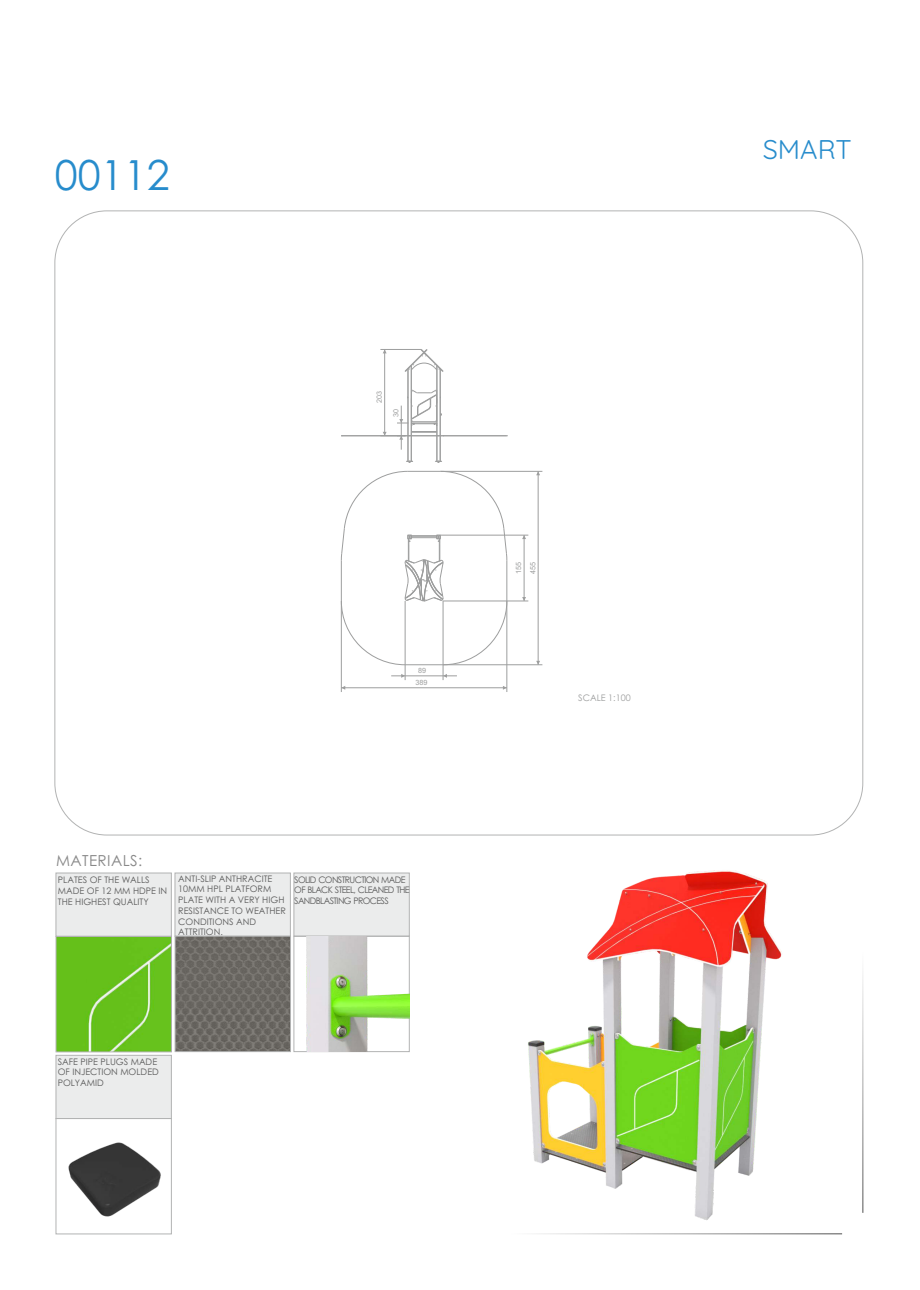
<style>
.page{position:relative;width:920px;height:1290px;background:#fff}
.page>*{position:absolute;margin:0;border:0;box-sizing:border-box;transform-origin:0 0}
.t1{font:41.4px "Century Gothic";color:#278ccc}
.t2{font:27px "Quicksand";color:#278ccc}
.t3{font:15.15px "Century Gothic";letter-spacing:.03em;color:#898989}
.t4{font:9px/10.6px "Century Gothic";color:#5b5b5b}
.t5{font:9px/10.6px "Century Gothic";letter-spacing:-.07em;color:#5b5b5b}
.t6{font:9px "Century Gothic";color:#9d9e9e}
.t7{font:7.2px "Arial";color:#9d9e9e}
</style>
<div class="page">
<div style="left:56px;top:872px;width:116px;height:65px;background:#ebecec;border:1px solid #b2b3b3"></div>
<div style="left:56px;top:1055px;width:116px;height:64px;background:#ebecec;border:1px solid #b2b3b3"></div>
<div style="left:293px;top:872px;width:117px;height:65px;background:#ebecec;border:1px solid #b2b3b3"></div>
<div style="left:175px;top:872px;width:116px;height:65px;background:#ebecec;border:1px solid #b2b3b3"></div>
<img style="left:177px;top:938px;width:112px;height:112px">
<div style="left:175px;top:936px;width:116px;height:116px;border:1px solid #b2b3b3"></div>
<img style="left:294px;top:936px;width:89px;height:115px">
<img style="left:68px;top:1142px;width:93px;height:75px">
<div style="left:56px;top:1118px;width:116px;height:116px;border:1px solid #b2b3b3"></div>
<hr style="left:507px;top:560px;width:1px;height:41px;background:#9d9e9e">
<svg style="left:341px;top:471px;width:166px;height:194px"></svg>
<hr style="left:440px;top:471px;width:102px;height:1px;background:#9d9e9e">
<hr style="left:443px;top:664px;width:99px;height:1px;background:#9d9e9e">
<hr style="left:538px;top:471px;width:1px;height:194px;background:#9d9e9e">
<hr style="left:507px;top:601px;width:1px;height:91px;background:#9d9e9e">
<hr style="left:341px;top:601px;width:1px;height:91px;background:#9d9e9e">
<hr style="left:341px;top:687px;width:166px;height:1px;background:#9d9e9e">
<hr style="left:405px;top:601px;width:1px;height:79px;background:#9d9e9e">
<hr style="left:443px;top:601px;width:1px;height:79px;background:#9d9e9e">
<svg style="left:391px;top:674px;width:14px;height:4px"></svg>
<hr style="left:405px;top:676px;width:38px;height:1px;background:#9d9e9e">
<svg style="left:443px;top:674px;width:14px;height:4px"></svg>
<hr style="left:440px;top:535px;width:88px;height:1px;background:#9d9e9e">
<hr style="left:443px;top:601px;width:85px;height:1px;background:#9d9e9e">
<hr style="left:524px;top:535px;width:1px;height:66px;background:#9d9e9e">
<hr style="left:341px;top:435px;width:64px;height:1px;background:#9d9e9e">
<hr style="left:443px;top:435px;width:64px;height:1px;background:#9d9e9e">
<svg style="left:405px;top:349px;width:39px;height:23px"></svg>
<hr style="left:437px;top:366px;width:1px;height:70px;background:#9d9e9e">
<hr style="left:440px;top:369px;width:1px;height:67px;background:#9d9e9e">
<hr style="left:408px;top:369px;width:1px;height:67px;background:#9d9e9e">
<hr style="left:411px;top:366px;width:1px;height:70px;background:#9d9e9e">
<hr style="left:380px;top:349px;width:41px;height:1px;background:#9d9e9e">
<hr style="left:384px;top:349px;width:1px;height:87px;background:#9d9e9e">
<svg style="left:380px;top:390px;width:64px;height:73px"></svg>
<img style="left:58px;top:938px;width:112px;height:112px">
<div style="left:56px;top:936px;width:116px;height:116px;border:1px solid #b2b3b3"></div>
<img style="left:383px;top:870px;width:481px;height:365px">
<h1 class="t1" style="left:55px;top:159px;width:116px">00112</h1>
<h3 class="t3" style="left:56px;top:855px;width:88px">MATERIALS:</h3>
<p class="t7" style="left:377px;top:403px;width:14px;rotate:-90deg">203</p>
<p class="t7" style="left:393px;top:417px;width:10px;rotate:-90deg">30</p>
<p class="t7" style="left:418px;top:668px;width:10px">89</p>
<p class="t7" style="left:415px;top:680px;width:14px">389</p>
<p class="t4" style="left:178px;top:874px;width:109px">ANTI-SLIP ANTHRACITE<br>10MM HPL PLATFORM<br>PLATE WITH A VERY HIGH<br>RESISTANCE TO WEATHER<br>CONDITIONS AND<br>ATTRITION.</p>
<p class="t4" style="left:58px;top:875px;width:111px">PLATES OF THE WALLS<br>MADE OF 12 MM HDPE IN<br>THE HIGHEST QUALITY</p>
<p class="t5" style="left:294px;top:875px;width:117px">SOLID CONSTRUCTION MADE<br>OF BLACK STEEL, CLEANED THE<br>SANDBLASTING PROCESS</p>
<p class="t4" style="left:58px;top:1057px;width:103px">SAFE PIPE PLUGS MADE<br>OF INJECTION MOLDED<br>POLYAMID</p>
<p class="t7" style="left:516px;top:574px;width:14px;rotate:-90deg">155</p>
<p class="t7" style="left:530px;top:574px;width:14px;rotate:-90deg">455</p>
<p class="t6" style="left:578px;top:694px;width:54px">SCALE 1:100</p>
<h2 class="t2" style="left:763px;top:132px;width:90px">SMART</h2>
</div>
